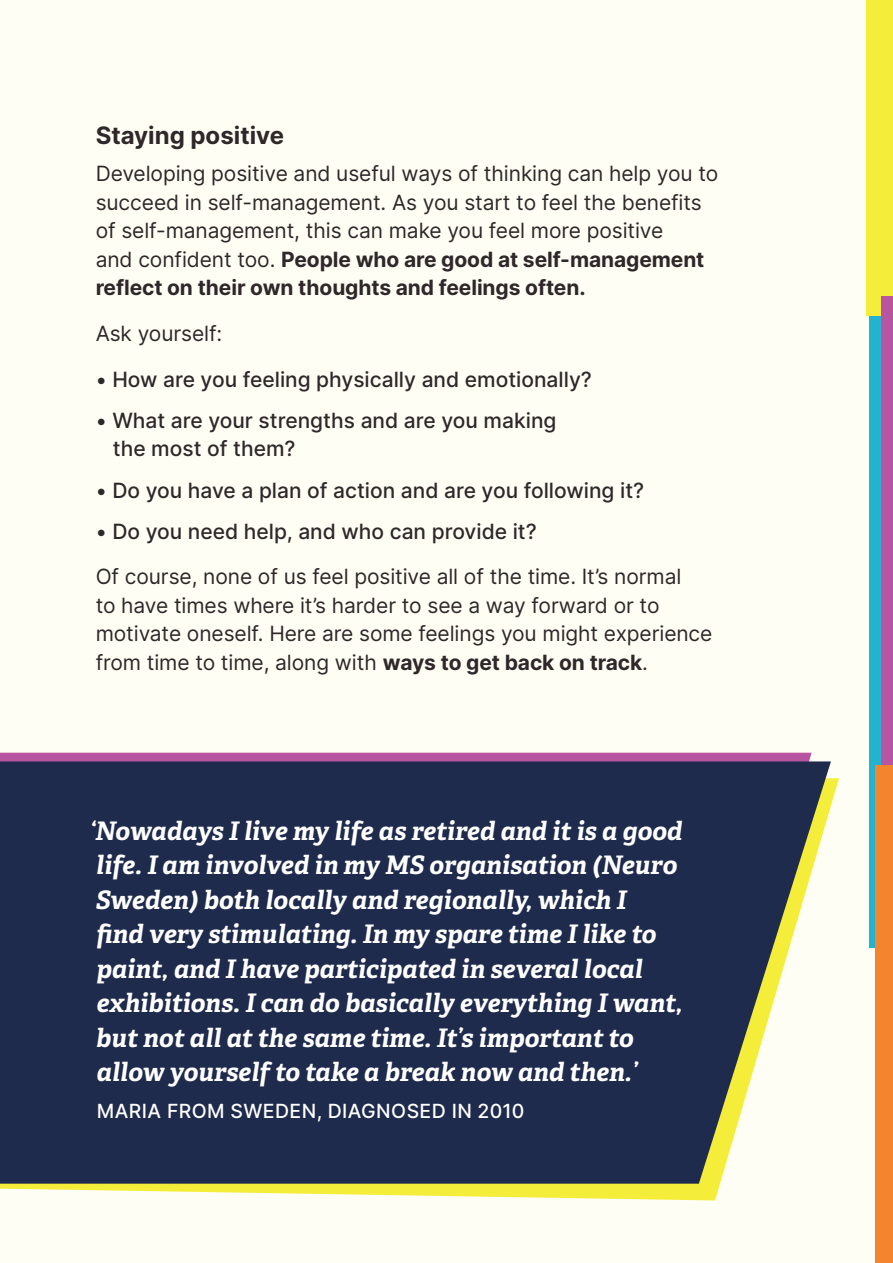
<style>
.page{position:relative;width:893px;height:1263px;background:#fffef4}
.page>*{position:absolute;margin:0;border:0;box-sizing:border-box;transform-origin:0 0}
.t1{font:italic 700 25.5px/34.5px "Adelle";color:#fff}
.Body_Title{font:700 24px "Inter";color:#2f272a}
.Body_Copy{font:21px/28.5px "Inter";letter-spacing:-.005em;color:#2f272a}
.Bullet_Points{font:500 21px/28.5px "Inter";color:#2f272a}
.Quote_Name{font:500 19.5px "Inter";letter-spacing:.02em;color:#fff}
.s1{font-weight:700}
</style>
<div class="page">
<svg style="left:0;top:778px;width:839px;height:422px"></svg>
<svg style="left:0;top:761px;width:831px;height:423px;background:#303b56"></svg>
<div style="left:870px;top:0;width:23px;height:947px;background:#23b3ce"></div>
<div style="left:866px;top:0;width:27px;height:316px;background:#f4ed3a"></div>
<div style="left:881px;top:297px;width:12px;height:498px;background:#b855a1"></div>
<div style="left:875px;top:765px;width:18px;height:498px;background:#f5842e"></div>
<p class="Body_Title" style="left:96px;top:118px;width:190px">Staying positive</p>
<p class="Body_Copy" style="left:96px;top:159px;width:624px">Developing positive and useful ways of thinking can help you to succeed in self-management. As you start to feel the benefits of self-management, this can make you feel more positive<br>and confident too. <span class="s1">People who are good at self-management reflect on their own thoughts and feelings often.</span></p>
<p class="Body_Copy" style="left:96px;top:319px;width:128px">Ask yourself:</p>
<p class="Bullet_Points" style="left:96px;top:364px;width:498px">• How are you feeling physically and emotionally?</p>
<p class="Bullet_Points" style="left:113px;top:405px;width:445px;text-indent:-17px">• What are your strengths and are you making the most of them?</p>
<p class="Bullet_Points" style="left:96px;top:475px;width:550px">• Do you have a plan of action and are you following it?</p>
<p class="Bullet_Points" style="left:96px;top:516px;width:443px">• Do you need help, and who can provide it?</p>
<p class="Body_Copy" style="left:96px;top:562px;width:618px">Of course, none of us feel positive all of the time. It’s normal<br>to have times where it’s harder to see a way forward or to motivate oneself. Here are some feelings you might experience from time to time, along with <span class="s1">ways to get back on track</span>.</p>
<p class="t1" style="left:90px;top:814px;width:594px">‘Nowadays I live my life as retired and it is a good life. I am involved in my MS organisation (Neuro Sweden) both locally and regionally, which I<br>find very stimulating. In my spare time I like to paint, and I have participated in several local exhibitions. I can do basically everything I want, but not all at the same time. It’s important to allow yourself to take a break now and then.’</p>
<p class="Quote_Name" style="left:97px;top:1097px;width:429px">MARIA FROM SWEDEN, DIAGNOSED IN 2010</p>
</div>
